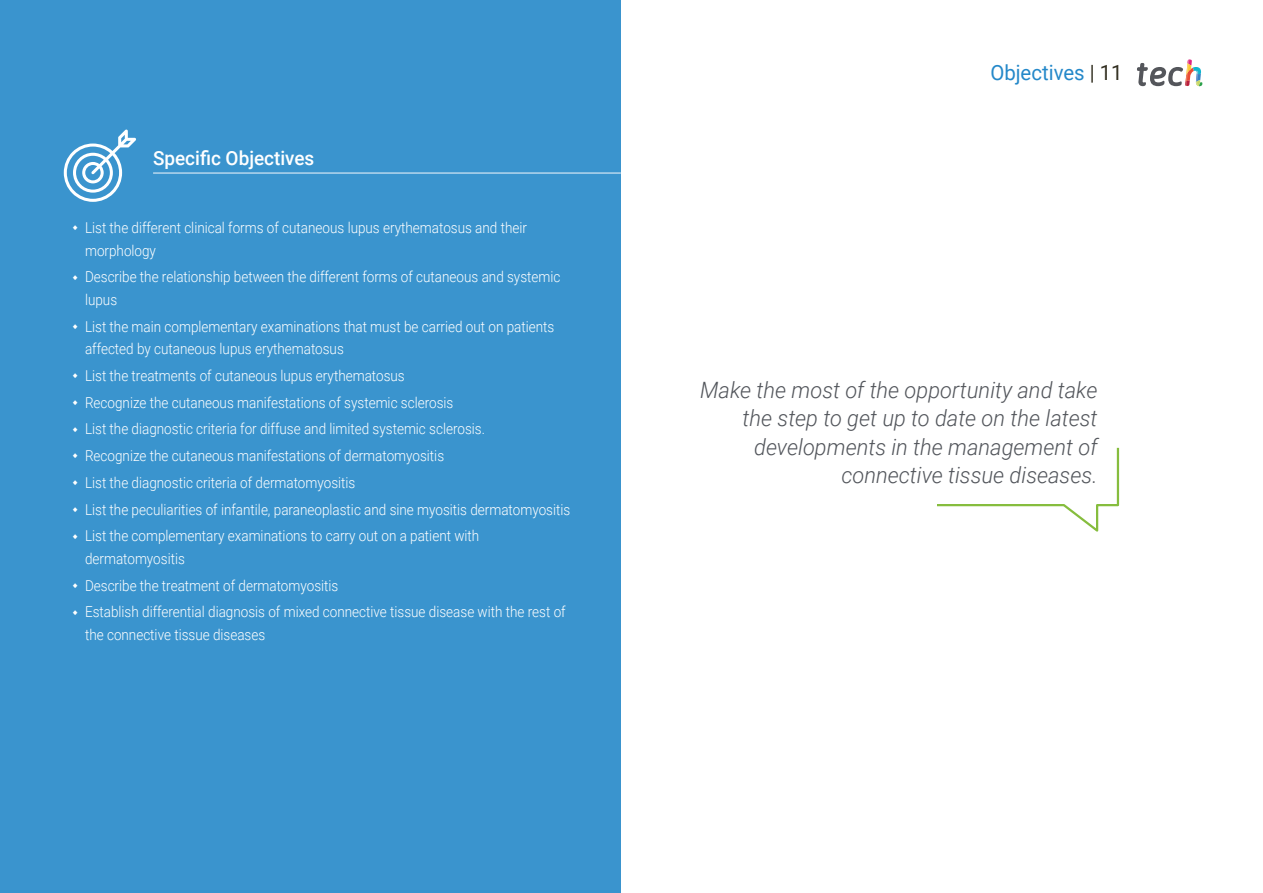
<style>
.page{position:relative;width:1263px;height:893px;background:#fff}
.page>*{position:absolute;margin:0;border:0;box-sizing:border-box;transform-origin:0 0}
.t1{font:italic 300 22.5px/28.5px "Roboto";color:#52555b;text-align:right}
.t2{font:21px "Roboto";color:#2488c9}
.t3{font:500 19.5px "Roboto";color:#fff}
.t4{font:300 15px/26.7px "Roboto";color:#fff;scale:.9 1}
.s1{color:#312e20}
</style>
<div class="page">
<div style="left:0;top:0;width:621px;height:893px;background:#3a94ce"></div>
<svg style="left:64px;top:129px;width:72px;height:73px"></svg>
<hr style="left:153px;top:173px;width:468px;height:1px;background:#fff">
<svg style="left:937px;top:447px;width:183px;height:85px"></svg>
<svg style="left:1137px;top:60px;width:65px;height:27px"></svg>
<h3 class="t3" style="left:153px;top:144px;width:163px">Specific Objectives</h3>
<p class="t4" style="left:85px;top:216px;width:492px;line-height:22.5px">List the different clinical forms of cutaneous lupus erythematosus and their morphology</p>
<p class="t4" style="left:85px;top:265px;width:530px;line-height:22.5px">Describe the relationship between the different forms of cutaneous and systemic lupus</p>
<p class="t4" style="left:85px;top:314px;width:523px;line-height:22.5px">List the main complementary examinations that must be carried out on patients affected by cutaneous lupus erythematosus</p>
<p class="t4" style="left:85px;top:362px;width:541px">List the treatments of cutaneous lupus erythematosus<br>Recognize the cutaneous manifestations of systemic sclerosis<br>List the diagnostic criteria for diffuse and limited systemic sclerosis.<br>Recognize the cutaneous manifestations of dermatomyositis<br>List the diagnostic criteria of dermatomyositis<br>List the peculiarities of infantile, paraneoplastic and sine myositis dermatomyositis List the complementary examinations to carry out on a patient with</p>
<p class="t4" style="left:85px;top:545px;width:536px">dermatomyositis<br>Describe the treatment of dermatomyositis<br>Establish differential diagnosis of mixed connective tissue disease with the rest of</p>
<p class="t4" style="left:85px;top:621px;width:202px">the connective tissue diseases</p>
<h2 class="t2" style="left:990px;top:57px;width:134px">Objectives <span class="s1">| 11</span></h2>
<h1 class="t1" style="left:700px;top:375px;width:399px">Make the most of the opportunity and take the step to get up to date on the latest developments in the management of connective tissue diseases.</h1>
</div>
